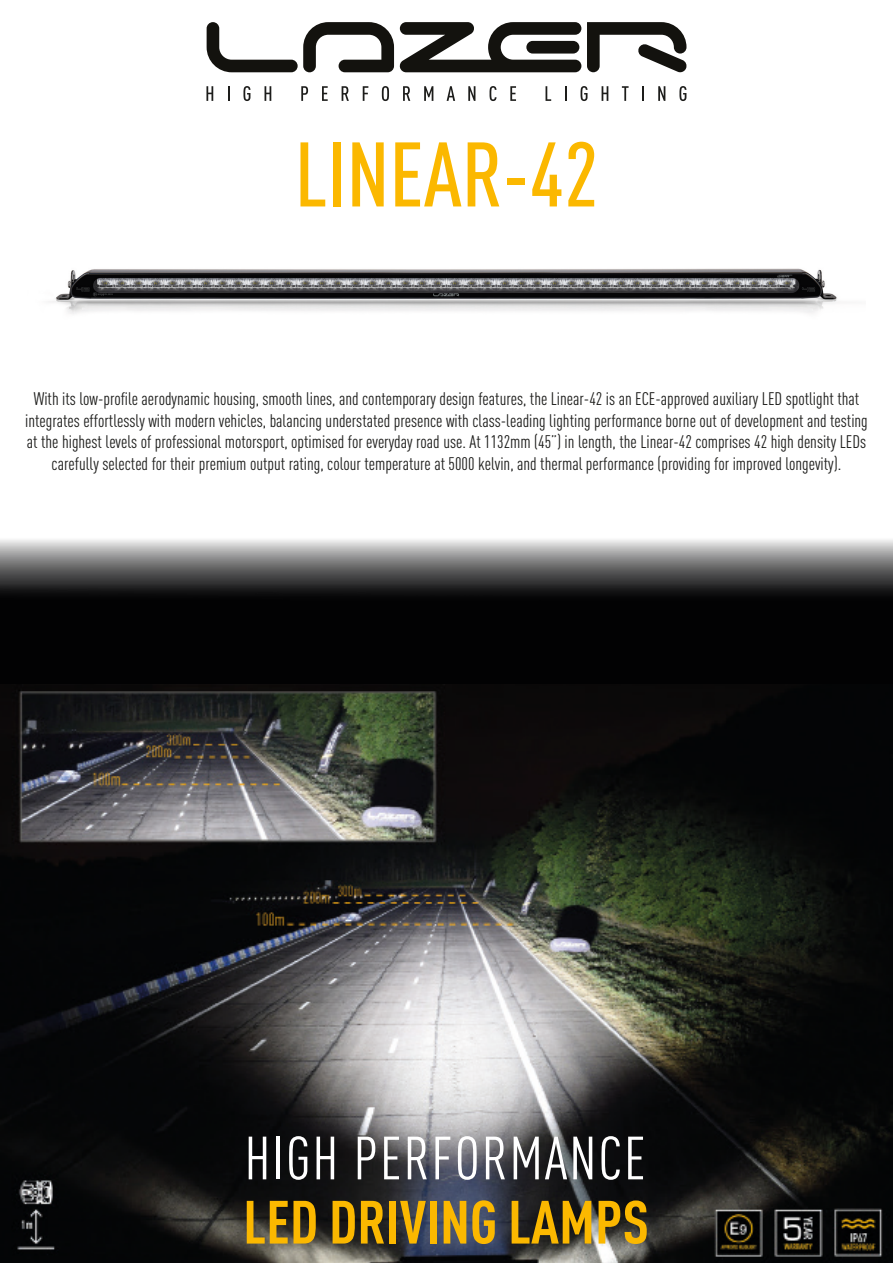
<style>
.page{position:relative;width:893px;height:1263px;background:#fff}
.page>*{position:absolute;margin:0;border:0;box-sizing:border-box;transform-origin:0 0}
.t1{font:500 condensed 90px "DINOT";color:#fbb800}
.t2{font:700 condensed 60px "DINOT";color:#fbb800}
.t3{font:condensed 60px "DINOT";letter-spacing:.03em;color:#fff}
.t4{font:condensed 18px/21.6px "DINOT";color:#1d1d1b;text-align:center}
</style>
<div class="page">
<img style="left:0;top:540px;width:893px;height:144px">
<svg style="left:207px;top:22px;width:479px;height:50px"></svg>
<svg style="left:206px;top:86px;width:7px;height:15px"></svg>
<svg style="left:228px;top:86px;width:1px;height:15px"></svg>
<svg style="left:243px;top:86px;width:7px;height:15px"></svg>
<svg style="left:265px;top:86px;width:6px;height:15px"></svg>
<svg style="left:301px;top:86px;width:7px;height:15px"></svg>
<svg style="left:322px;top:86px;width:6px;height:15px"></svg>
<svg style="left:342px;top:86px;width:7px;height:15px"></svg>
<svg style="left:363px;top:86px;width:5px;height:15px"></svg>
<svg style="left:382px;top:86px;width:7px;height:15px"></svg>
<svg style="left:403px;top:86px;width:7px;height:15px"></svg>
<svg style="left:424px;top:86px;width:9px;height:15px"></svg>
<svg style="left:447px;top:86px;width:8px;height:15px"></svg>
<svg style="left:468px;top:86px;width:7px;height:15px"></svg>
<svg style="left:490px;top:86px;width:6px;height:15px"></svg>
<svg style="left:510px;top:86px;width:6px;height:15px"></svg>
<svg style="left:545px;top:86px;width:6px;height:15px"></svg>
<svg style="left:565px;top:86px;width:1px;height:15px"></svg>
<svg style="left:581px;top:86px;width:6px;height:15px"></svg>
<svg style="left:602px;top:86px;width:6px;height:15px"></svg>
<svg style="left:622px;top:86px;width:7px;height:15px"></svg>
<svg style="left:642px;top:86px;width:2px;height:15px"></svg>
<svg style="left:658px;top:86px;width:7px;height:15px"></svg>
<svg style="left:679px;top:86px;width:7px;height:15px"></svg>
<img style="left:0;top:684px;width:893px;height:579px">
<img style="left:48px;top:268px;width:789px;height:46px">
<p class="t1" style="left:295px;top:121px;width:305px">LINEAR-42</p>
<p class="t4" style="left:25px;top:388px;width:844px">With its low-profile aerodynamic housing, smooth lines, and contemporary design features, the Linear-42 is an ECE-approved auxiliary LED spotlight that integrates effortlessly with modern vehicles, balancing understated presence with class-leading lighting performance borne out of development and testing at the highest levels of professional motorsport, optimised for everyday road use. At 1132mm (45”) in length, the Linear-42 comprises 42 high density LEDs carefully selected for their premium output rating, colour temperature at 5000 kelvin, and thermal performance (providing for improved longevity).</p>
<p class="t3" style="left:245px;top:1123px;width:403px">HIGH PERFORMANCE</p>
<p class="t2" style="left:243px;top:1186px;width:407px">LED DRIVING LAMPS</p>
</div>
